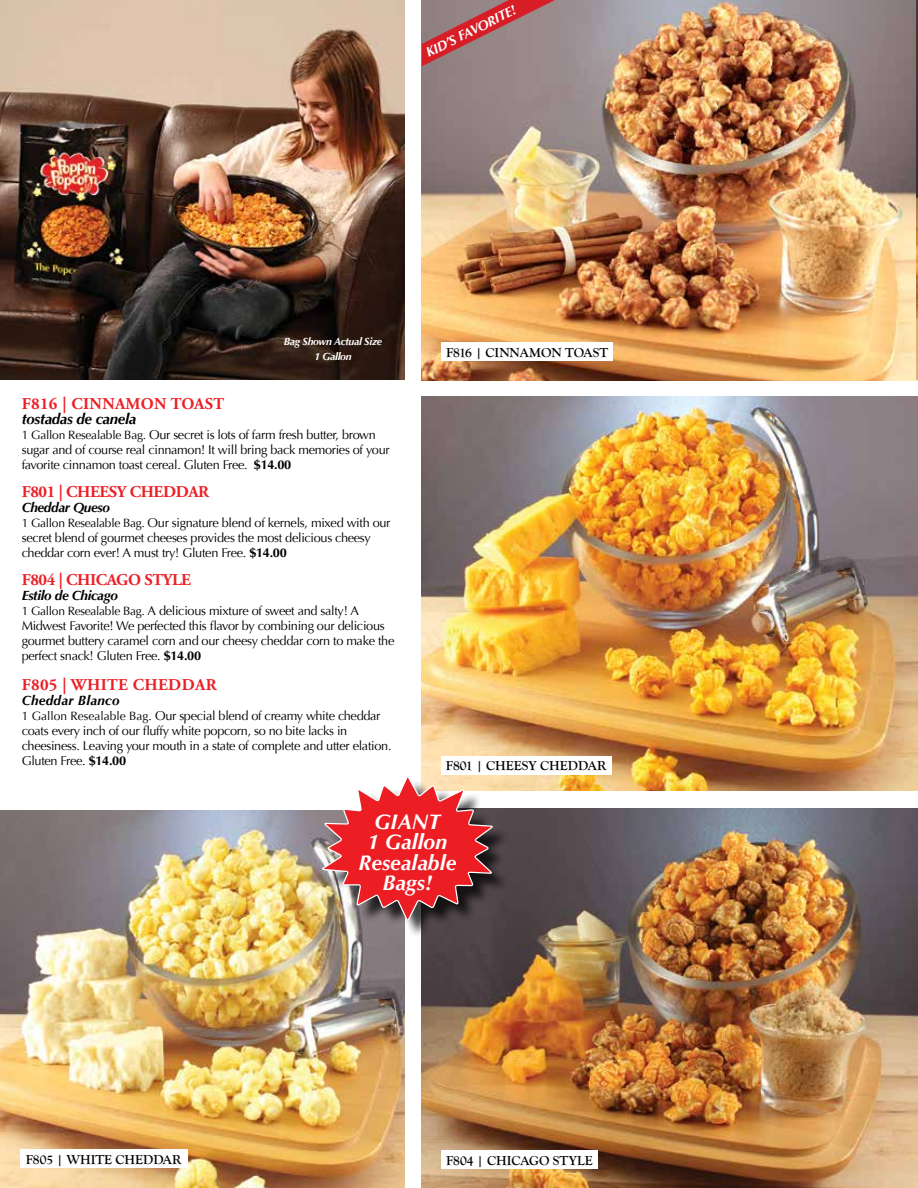
<style>
.page{position:relative;width:918px;height:1188px;background:#fff}
.page>*{position:absolute;margin:0;border:0;box-sizing:border-box;transform-origin:0 0}
.t1{font:italic 700 21.15px/20.2px "Optima";color:#fff;text-align:center}
.t2{font:700 16.5px "Adobe Garamond";letter-spacing:.02em;color:#ec2027}
.t3{font:700 16.5px "Adobe Garamond";letter-spacing:-.015em;color:#ec2027}
.t4{font:italic 700 15px "Optima";letter-spacing:-.02em;color:#000}
.t5{font:700 13.5px "Goudy Old Style T";color:#000}
.t6{font:italic 700 13.5px "Optima";letter-spacing:-.025em;color:#000}
.t7{font:italic 700 13.5px "Optima";color:#fff}
.t8{font:italic 700 13.5px "Optima";letter-spacing:.02em;color:#000}
.t9{font:12.75px/15px "Optima";letter-spacing:-.025em;color:#000}
.t10{font:italic 700 10.5px/14.2px "Optima";letter-spacing:-.03em;color:#fff;text-align:center}
.s1{font-size:12px}
.s2{font-weight:700}
</style>
<div class="page">
<img style="left:422px;top:808px;width:496px;height:380px">
<img style="left:422px;top:0;width:496px;height:380px">
<div style="left:442px;top:343px;width:171px;height:18px;background:#fff"></div>
<img style="left:422px;top:397px;width:496px;height:393px">
<div style="left:441px;top:1150px;width:157px;height:19px;background:#fff"></div>
<div style="left:441px;top:756px;width:170px;height:18px;background:#fff"></div>
<img style="left:0;top:0;width:405px;height:380px">
<img style="left:0;top:810px;width:405px;height:378px">
<div style="left:20px;top:1150px;width:168px;height:18px;background:#fff"></div>
<div style="left:325px;top:780px;width:186px;height:159px;background:#000;opacity:.75"></div>
<svg style="left:322px;top:776px;width:171px;height:149px;background:#ca5858"></svg>
<svg style="left:421px;top:0;width:162px;height:67px;background:#a56f72"></svg>
<p class="t7" style="left:423px;top:46px;width:100px;rotate:-27deg">KID’S FAVORITE!</p>
<p class="t10" style="left:284px;top:335px;width:100px">Bag Shown Actual Size<br>1 Gallon</p>
<p class="t2" style="left:22px;top:394px;width:204px">F816 | CINNAMON TOAST</p>
<p class="t4" style="left:22px;top:410px;width:116px">tostadas de canela</p>
<p class="t9" style="left:22px;top:427px;width:369px"><span class="s1">1 Gallon Resealable Bag.</span> Our secret is lots of farm fresh butter, brown sugar and of course real cinnamon! It will bring back memories of your favorite cinnamon toast cereal. Gluten Free. <span class="s2">$14.00</span></p>
<p class="t3" style="left:22px;top:483px;width:189px">F801 | CHEESY CHEDDAR</p>
<p class="t6" style="left:22px;top:500px;width:90px">Cheddar Queso</p>
<p class="t9" style="left:22px;top:516px;width:370px"><span class="s1">1 Gallon Resealable Bag.</span> Our signature blend of kernels, mixed with our secret blend of gourmet cheeses provides the most delicious cheesy cheddar corn ever! A must try! Gluten Free. <span class="s2">$14.00</span></p>
<p class="t3" style="left:22px;top:570px;width:171px">F804 | CHICAGO STYLE</p>
<p class="t6" style="left:22px;top:587px;width:98px">Estilo de Chicago</p>
<p class="t9" style="left:22px;top:603px;width:374px"><span class="s1">1 Gallon Resealable Bag.</span> A delicious mixture of sweet and salty! A Midwest Favorite! We perfected this flavor by combining our delicious gourmet buttery caramel corn and our cheesy cheddar corn to make the perfect snack! Gluten Free. <span class="s2">$14.00</span></p>
<p class="t2" style="left:22px;top:676px;width:196px">F805 | WHITE CHEDDAR</p>
<p class="t8" style="left:22px;top:692px;width:99px">Cheddar Blanco</p>
<p class="t9" style="left:22px;top:708px;width:371px"><span class="s1">1 Gallon Resealable Bag.</span> Our special blend of creamy white cheddar coats every inch of our fluffy white popcorn, so no bite lacks in cheesiness. Leaving your mouth in a state of complete and utter elation.<br>Gluten Free. <span class="s2">$14.00</span></p>
<p class="t5" style="left:446px;top:345px;width:164px">F816 | CINNAMON TOAST</p>
<p class="t5" style="left:446px;top:758px;width:162px">F801 | CHEESY CHEDDAR</p>
<p class="t5" style="left:26px;top:1152px;width:157px">F805 | WHITE CHEDDAR</p>
<h1 class="t1" style="left:358px;top:812px;width:99px">GIANT<br>1 Gallon<br>Resealable<br>Bags!</h1>
<p class="t5" style="left:446px;top:1153px;width:148px">F804 | CHICAGO STYLE</p>
</div>
